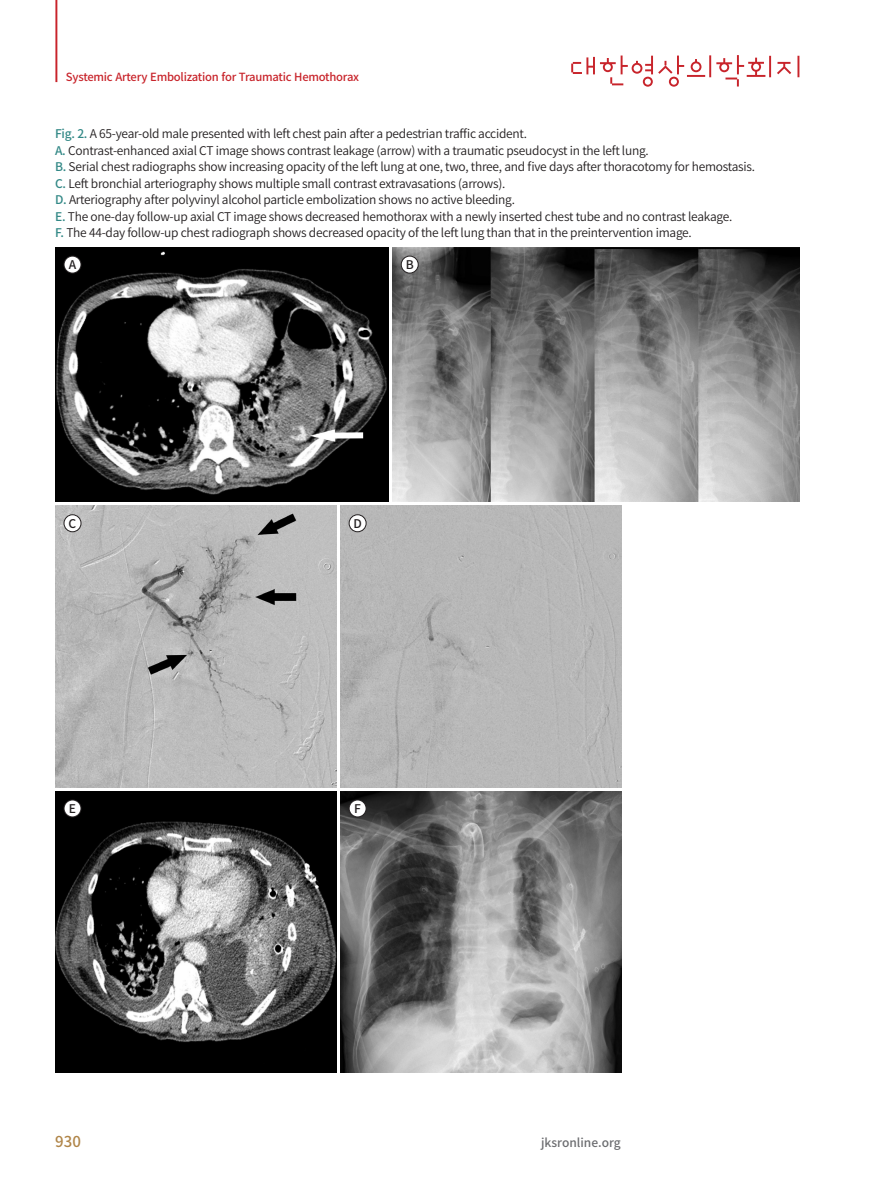
<style>
.page{position:relative;width:893px;height:1191px;background:#fff}
.page>*{position:absolute;margin:0;border:0;box-sizing:border-box;transform-origin:0 0}
.t1{font:500 15px "Noto Sans CJ Kkr";color:#b08548}
.t2{font:600 12px/16.5px "Noto Sans CJ Kkr";letter-spacing:-.02em;color:#231f20}
.t3{font:500 12px "Noto Sans CJ Kkr";color:#6c6d70}
.t4{font:500 12px "Noto Sans CJ Kkr";color:#231f20}
.t5{font:500 11.25px "Noto Sans CJ Kkr";letter-spacing:-.02em;color:#c8242b}
.s1{font-weight:500;color:#328886}
</style>
<div class="page">
<hr style="left:55px;top:0;width:2px;height:82px;background:#c8242b">
<svg style="left:571px;top:55px;width:228px;height:32px"></svg>
<img style="left:55px;top:247px;width:333px;height:254px">
<img style="left:393px;top:247px;width:407px;height:254px">
<img style="left:55px;top:506px;width:281px;height:281px">
<div style="left:341px;top:506px;width:280px;height:281px;background:#b7b7b7"></div>
<img style="left:55px;top:791px;width:281px;height:281px">
<img style="left:341px;top:791px;width:280px;height:281px">
<div style="left:64px;top:256px;width:17px;height:17px;background:#fff;border-radius:50%"></div>
<div style="left:64px;top:256px;width:17px;height:17px;border:1px solid #231f20;border-radius:50%"></div>
<div style="left:64px;top:515px;width:17px;height:17px;background:#fff;border-radius:50%"></div>
<div style="left:64px;top:514px;width:17px;height:18px;border:1px solid #231f20;border-radius:50%"></div>
<div style="left:64px;top:800px;width:17px;height:17px;background:#fff;border-radius:50%"></div>
<div style="left:64px;top:799px;width:17px;height:18px;border:1px solid #231f20;border-radius:50%"></div>
<div style="left:349px;top:515px;width:17px;height:17px;background:#fff;border-radius:50%"></div>
<div style="left:349px;top:514px;width:17px;height:18px;border:1px solid #231f20;border-radius:50%"></div>
<div style="left:349px;top:800px;width:17px;height:17px;background:#fff;border-radius:50%"></div>
<div style="left:349px;top:799px;width:17px;height:18px;border:1px solid #231f20;border-radius:50%"></div>
<div style="left:401px;top:256px;width:17px;height:17px;background:#fff;border-radius:50%"></div>
<div style="left:401px;top:256px;width:17px;height:17px;border:1px solid #231f20;border-radius:50%"></div>
<p class="t5" style="left:66px;top:70px;width:295px">Systemic Artery Embolization for Traumatic Hemothorax</p>
<p class="t2" style="left:55px;top:126px;width:701px"><span class="s1">Fig. 2.</span> A 65-year-old male presented with left chest pain after a pedestrian traffic accident.<br><span class="s1">A.</span> Contrast-enhanced axial CT image shows contrast leakage (arrow) with a traumatic pseudocyst in the left lung.<br><span class="s1">B.</span> Serial chest radiographs show increasing opacity of the left lung at one, two, three, and five days after thoracotomy for hemostasis.<br><span class="s1">C.</span> Left bronchial arteriography shows multiple small contrast extravasations (arrows).<br><span class="s1">D.</span> Arteriography after polyvinyl alcohol particle embolization shows no active bleeding.<br><span class="s1">E.</span> The one-day follow-up axial CT image shows decreased hemothorax with a newly inserted chest tube and no contrast leakage.<br><span class="s1">F.</span> The 44-day follow-up chest radiograph shows decreased opacity of the left lung than that in the preintervention image.</p>
<p class="t4" style="left:69px;top:258px;width:9px">A</p>
<p class="t4" style="left:406px;top:258px;width:10px">B</p>
<p class="t4" style="left:69px;top:516px;width:9px">C</p>
<p class="t4" style="left:69px;top:802px;width:9px">E</p>
<p class="t4" style="left:353px;top:516px;width:10px">D</p>
<p class="t4" style="left:354px;top:802px;width:8px">F</p>
<p class="t1" style="left:55px;top:1132px;width:27px">930</p>
<p class="t3" style="left:541px;top:1135px;width:81px">jksronline.org</p>
</div>
